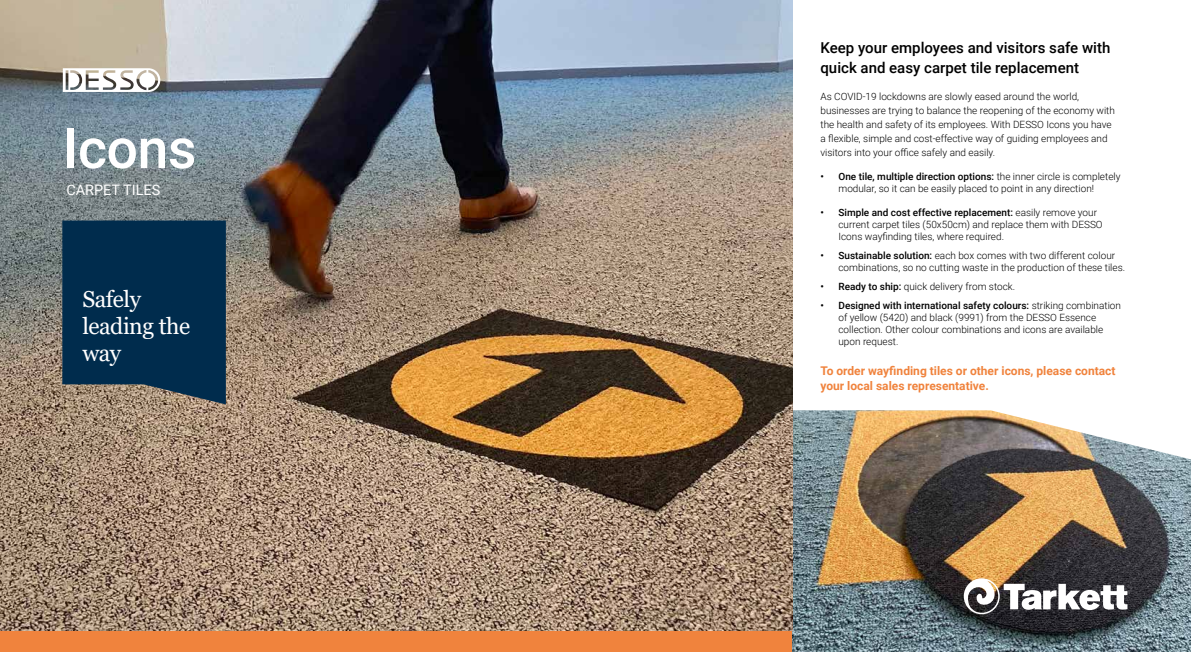
<style>
.page{position:relative;width:1191px;height:652px;background:#fff}
.page>*{position:absolute;margin:0;border:0;box-sizing:border-box;transform-origin:0 0}
.t1{font:500 55.5px "Roboto";letter-spacing:-.01em;color:#fff}
.t2{font:23px/27.3px "Georgia";letter-spacing:-.02em;color:#fff}
.t3{font:500 15px/20px "Roboto";color:#000}
.t4{font:14.4px "Roboto";color:#fff}
.t5{font:700 12px/15px "Roboto";color:#f0833d}
.t6{font:300 10px/12px "Roboto";color:#000}
.s1{font-weight:500}
</style>
<div class="page">
<div style="left:0;top:631px;width:815px;height:21px;background:#f0833d"></div>
<img style="left:792px;top:459px;width:399px;height:193px">
<svg style="left:792px;top:10px;width:397px;height:449px"></svg>
<img style="left:0;top:0;width:792px;height:631px">
<svg style="left:62px;top:221px;width:164px;height:183px;background:#0d3350"></svg>
<svg style="left:963px;top:578px;width:164px;height:36px"></svg>
<svg style="left:63px;top:68px;width:97px;height:24px"></svg>
<h1 class="t1" style="left:63px;top:110px;width:135px">Icons</h1>
<h3 class="t4" style="left:66px;top:180px;width:95px">CARPET TILES</h3>
<h2 class="t2" style="left:82px;top:286px;width:109px">Safely leading the way</h2>
<h3 class="t3" style="left:820px;top:37px;width:291px">Keep your employees and visitors safe with quick and easy carpet tile replacement</h3>
<p class="t6" style="left:820px;top:89px;width:296px;line-height:14px">As COVID-19 lockdowns are slowly eased around the world, businesses are trying to balance the reopening of the economy with the health and safety of its employees. With DESSO Icons you have a flexible, simple and cost-effective way of guiding employees and visitors into your office safely and easily.</p>
<p class="t6" style="left:838px;top:170px;width:283px;text-indent:-18px"><span class="s1">• One tile, multiple direction options:</span> the inner circle is completely modular, so it can be easily placed to point in any direction!</p>
<p class="t6" style="left:838px;top:206px;width:266px;text-indent:-18px"><span class="s1">• Simple and cost effective replacement:</span> easily remove your current carpet tiles (50x50cm) and replace them with DESSO<br>Icons wayfinding tiles, where required.</p>
<p class="t6" style="left:838px;top:249px;width:288px;text-indent:-18px"><span class="s1">• Sustainable solution:</span> each box comes with two different colour combinations, so no cutting waste in the production of these tiles.</p>
<p class="t6" style="left:820px;top:280px;width:196px"><span class="s1">• Ready to ship:</span> quick delivery from stock.</p>
<p class="t6" style="left:838px;top:299px;width:284px;text-indent:-18px"><span class="s1">• Designed with international safety colours:</span> striking combination of yellow (5420) and black (9991) from the DESSO Essence collection. Other colour combinations and icons are available upon request.</p>
<p class="t5" style="left:820px;top:363px;width:297px">To order wayfinding tiles or other icons, please contact your local sales representative.</p>
</div>
